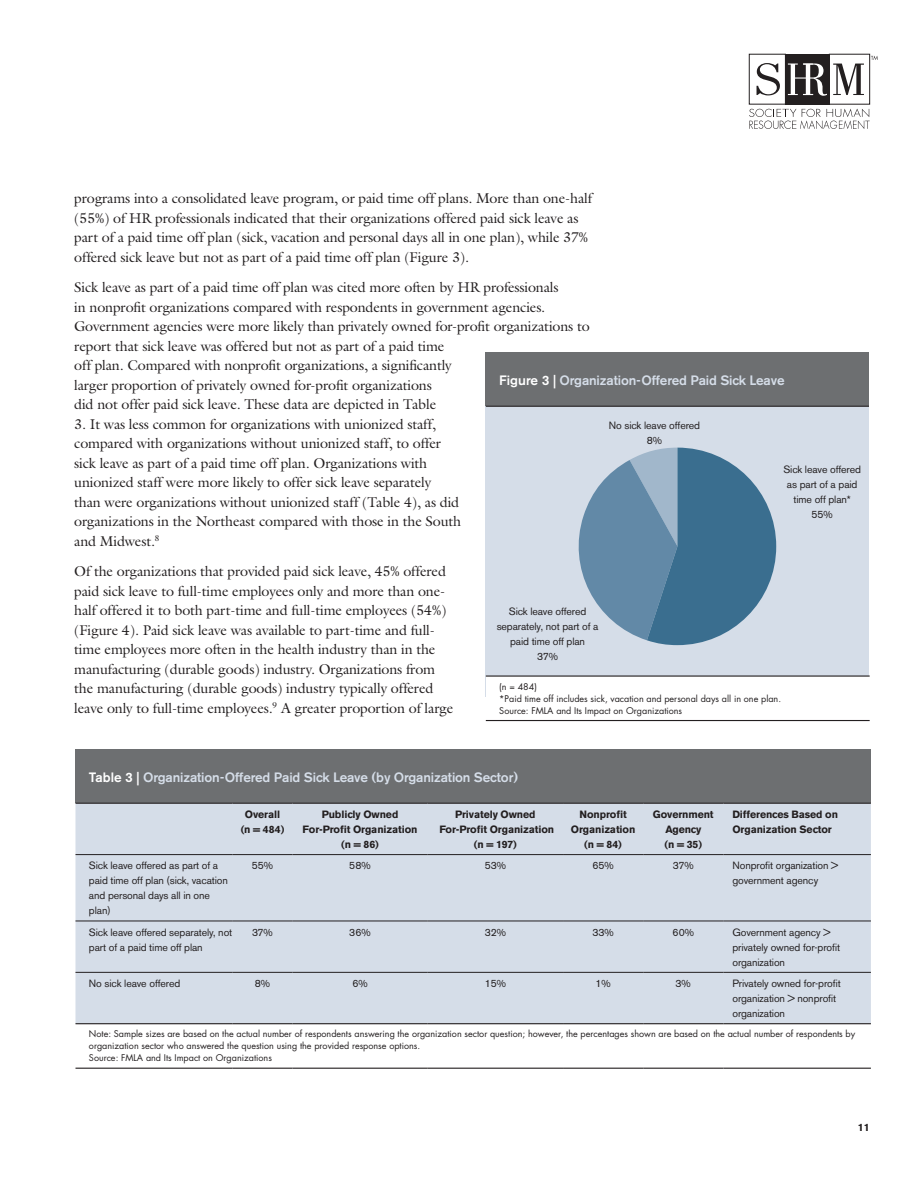
<style>
.page{position:relative;width:918px;height:1188px;background:#fff}
.page>*{position:absolute;margin:0;border:0;box-sizing:border-box;transform-origin:0 0}
.t1{font:14.25px/19.5px "Galliard";letter-spacing:-.01em;color:#231f20}
.t2{font:500 13.5px "Akzidenz Grotesk BE";letter-spacing:-.01em;color:#d5dde8}
.t3{font:10.5px/15px "Akzidenz Grotesk BE";letter-spacing:-.01em;color:#231f20}
.t4{font:700 10.5px/15px "Akzidenz Grotesk BE";letter-spacing:-.01em;color:#231f20;text-align:center}
.t5{font:9px/12px "Futura";color:#231f20}
.s1{color:#fff}
</style>
<div class="page">
<div style="left:749px;top:54px;width:37px;height:50px;border:1px solid #231f20"></div>
<div style="left:829px;top:54px;width:41px;height:50px;border:1px solid #231f20"></div>
<div style="left:785px;top:54px;width:45px;height:50px;background:#231f20"></div>
<svg style="left:788px;top:64px;width:39px;height:32px"></svg>
<svg style="left:833px;top:64px;width:31px;height:31px"></svg>
<svg style="left:757px;top:63px;width:23px;height:32px"></svg>
<svg style="left:871px;top:56px;width:7px;height:4px"></svg>
<svg style="left:749px;top:109px;width:121px;height:20px"></svg>
<div style="left:486px;top:400px;width:383px;height:296px;background:#d5dde8"></div>
<svg style="left:579px;top:448px;width:197px;height:197px"></svg>
<div style="left:486px;top:676px;width:384px;height:45px;background:#fff"></div>
<hr style="left:486px;top:675px;width:384px;height:2px;background:#231f20">
<hr style="left:486px;top:720px;width:384px;height:1px;background:#231f20">
<div style="left:486px;top:352px;width:383px;height:54px;background:#6d6f71"></div>
<hr style="left:486px;top:406px;width:383px;height:1px;background:#231f20">
<div style="left:75px;top:749px;width:796px;height:54px;background:#6d6f71"></div>
<div style="left:75px;top:804px;width:796px;height:219px;background:#d5dde8"></div>
<hr style="left:75px;top:854px;width:158px;height:1px;background:#231f20">
<hr style="left:233px;top:854px;width:59px;height:1px;background:#231f20">
<hr style="left:292px;top:854px;width:136px;height:1px;background:#231f20">
<hr style="left:428px;top:854px;width:135px;height:1px;background:#231f20">
<hr style="left:563px;top:854px;width:80px;height:1px;background:#231f20">
<hr style="left:643px;top:854px;width:80px;height:1px;background:#231f20">
<hr style="left:723px;top:854px;width:148px;height:1px;background:#231f20">
<hr style="left:75px;top:921px;width:158px;height:1px;background:#231f20">
<hr style="left:233px;top:921px;width:59px;height:1px;background:#231f20">
<hr style="left:292px;top:921px;width:136px;height:1px;background:#231f20">
<hr style="left:428px;top:921px;width:135px;height:1px;background:#231f20">
<hr style="left:563px;top:921px;width:80px;height:1px;background:#231f20">
<hr style="left:643px;top:921px;width:80px;height:1px;background:#231f20">
<hr style="left:723px;top:921px;width:148px;height:1px;background:#231f20">
<hr style="left:75px;top:972px;width:158px;height:1px;background:#231f20">
<hr style="left:233px;top:972px;width:59px;height:1px;background:#231f20">
<hr style="left:292px;top:972px;width:136px;height:1px;background:#231f20">
<hr style="left:428px;top:972px;width:135px;height:1px;background:#231f20">
<hr style="left:563px;top:972px;width:80px;height:1px;background:#231f20">
<hr style="left:643px;top:972px;width:80px;height:1px;background:#231f20">
<hr style="left:723px;top:972px;width:148px;height:1px;background:#231f20">
<hr style="left:75px;top:803px;width:158px;height:1px;background:#231f20">
<hr style="left:233px;top:803px;width:59px;height:1px;background:#231f20">
<hr style="left:292px;top:803px;width:136px;height:1px;background:#231f20">
<hr style="left:428px;top:803px;width:135px;height:1px;background:#231f20">
<hr style="left:563px;top:803px;width:80px;height:1px;background:#231f20">
<hr style="left:643px;top:803px;width:80px;height:1px;background:#231f20">
<hr style="left:723px;top:803px;width:148px;height:1px;background:#231f20">
<hr style="left:75px;top:1023px;width:158px;height:1px;background:#231f20">
<hr style="left:233px;top:1023px;width:59px;height:1px;background:#231f20">
<hr style="left:292px;top:1023px;width:136px;height:1px;background:#231f20">
<hr style="left:428px;top:1023px;width:135px;height:1px;background:#231f20">
<hr style="left:563px;top:1023px;width:80px;height:1px;background:#231f20">
<hr style="left:643px;top:1023px;width:80px;height:1px;background:#231f20">
<hr style="left:723px;top:1023px;width:148px;height:1px;background:#231f20">
<hr style="left:75px;top:1068px;width:158px;height:1px;background:#231f20">
<hr style="left:233px;top:1068px;width:59px;height:1px;background:#231f20">
<hr style="left:292px;top:1068px;width:136px;height:1px;background:#231f20">
<hr style="left:428px;top:1068px;width:135px;height:1px;background:#231f20">
<hr style="left:563px;top:1068px;width:80px;height:1px;background:#231f20">
<hr style="left:643px;top:1068px;width:80px;height:1px;background:#231f20">
<hr style="left:723px;top:1068px;width:148px;height:1px;background:#231f20">
<p class="t1" style="left:74px;top:189px;width:519px">programs into a consolidated leave program, or paid time off plans. More than one-half (55%) of HR professionals indicated that their organizations offered paid sick leave as part of a paid time off plan (sick, vacation and personal days all in one plan), while 37% offered sick leave but not as part of a paid time off plan (Figure 3).</p>
<p class="t1" style="left:74px;top:277px;width:517px">Sick leave as part of a paid time off plan was cited more often by HR professionals<br>in nonprofit organizations compared with respondents in government agencies.<br>Government agencies were more likely than privately owned for-profit organizations to report that sick leave was offered but not as part of a paid time<br>off plan. Compared with nonprofit organizations, a significantly<br>larger proportion of privately owned for-profit organizations<br>did not offer paid sick leave. These data are depicted in Table</p>
<p class="t1" style="left:74px;top:414px;width:388px">3. It was less common for organizations with unionized staff, compared with organizations without unionized staff, to offer sick leave as part of a paid time off plan. Organizations with unionized staff were more likely to offer sick leave separately than were organizations without unionized staff (Table 4), as did organizations in the Northeast compared with those in the South and Midwest. <sup>8</sup></p>
<p class="t1" style="left:74px;top:561px;width:381px">Of the organizations that provided paid sick leave, 45% offered paid sick leave to full-time employees only and more than one&shy;half offered it to both part-time and full-time employees (54%) (Figure 4). Paid sick leave was available to part-time and full&shy;time employees more often in the health industry than in the manufacturing (durable goods) industry. Organizations from the manufacturing (durable goods) industry typically offered leave only to full-time employees. <sup>9</sup> A greater proportion of large</p>
<p class="t2" style="left:499px;top:372px;width:287px"><span class="s1">Figure 3 |</span> Organization-Offered Paid Sick Leave</p>
<p class="t3" style="left:609px;top:418px;width:93px;text-align:center">No sick leave offered<br>8%</p>
<p class="t3" style="left:783px;top:461px;width:79px;text-align:center">Sick leave offered as part of a paid time off plan*<br>55%</p>
<p class="t3" style="left:497px;top:604px;width:103px;text-align:center">Sick leave offered separately, not part of a paid time off plan<br>37%</p>
<p class="t5" style="left:499px;top:681px;width:283px">(n = 484)<br>*Paid time off includes sick, vacation and personal days all in one plan.<br>Source: FMLA and Its Impact on Organizations</p>
<p class="t2" style="left:89px;top:769px;width:431px"><span class="s1">Table 3 |</span> Organization-Offered Paid Sick Leave (by Organization Sector)</p>
<p class="t4" style="left:241px;top:807px;width:45px">Overall (n = 484)</p>
<p class="t4" style="left:303px;top:807px;width:116px">Publicly Owned<br>For-Profit Organization (n = 86)</p>
<p class="t4" style="left:439px;top:807px;width:116px">Privately Owned<br>For-Profit Organization (n = 197)</p>
<p class="t4" style="left:571px;top:807px;width:66px">Nonprofit<br>Organization (n = 84)</p>
<p class="t4" style="left:653px;top:807px;width:62px">Government<br>Agency<br>(n = 35)</p>
<p class="t4" style="left:732px;top:807px;width:107px;text-align:left">Differences Based on<br>Organization Sector</p>
<p class="t3" style="left:89px;top:858px;width:140px">Sick leave offered as part of a paid time off plan (sick, vacation and personal days all in one plan)</p>
<p class="t3" style="left:252px;top:858px;width:23px">55%</p>
<p class="t3" style="left:349px;top:858px;width:23px">58%</p>
<p class="t3" style="left:485px;top:858px;width:23px">53%</p>
<p class="t3" style="left:592px;top:858px;width:23px">65%</p>
<p class="t3" style="left:673px;top:858px;width:23px">37%</p>
<p class="t3" style="left:732px;top:858px;width:107px">Nonprofit organization &gt; government agency</p>
<p class="t3" style="left:89px;top:924px;width:145px">Sick leave offered separately, not part of a paid time off plan</p>
<p class="t3" style="left:252px;top:924px;width:23px">37%</p>
<p class="t3" style="left:349px;top:924px;width:23px">36%</p>
<p class="t3" style="left:485px;top:924px;width:23px">32%</p>
<p class="t3" style="left:592px;top:924px;width:23px">33%</p>
<p class="t3" style="left:673px;top:924px;width:23px">60%</p>
<p class="t3" style="left:732px;top:924px;width:109px">Government agency &gt; privately owned for-profit organization</p>
<p class="t3" style="left:89px;top:976px;width:93px">No sick leave offered</p>
<p class="t3" style="left:255px;top:976px;width:17px">8%</p>
<p class="t3" style="left:352px;top:976px;width:17px">6%</p>
<p class="t3" style="left:485px;top:976px;width:23px">15%</p>
<p class="t3" style="left:595px;top:976px;width:17px">1%</p>
<p class="t3" style="left:676px;top:976px;width:17px">3%</p>
<p class="t3" style="left:732px;top:976px;width:110px">Privately owned for-profit organization &gt; nonprofit organization</p>
<p class="t5" style="left:89px;top:1028px;width:768px">Note: Sample sizes are based on the actual number of respondents answering the organization sector question; however, the percentages shown are based on the actual number of respondents by organization sector who answered the question using the provided response options.<br>Source: FMLA and Its Impact on Organizations</p>
<p class="t4" style="left:858px;top:1120px;width:6px">11</p>
</div>
